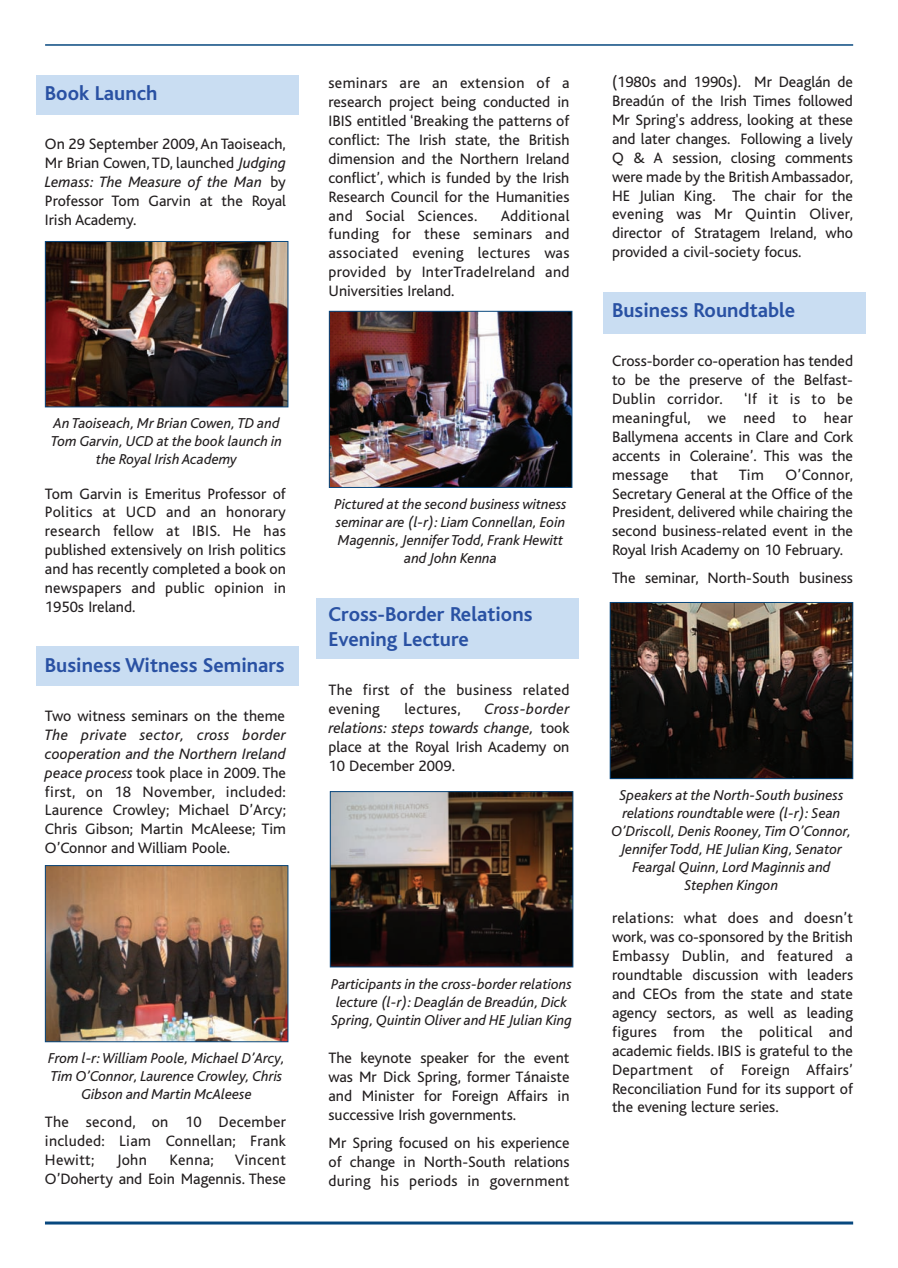
<style>
.page{position:relative;width:898px;height:1268px;background:#fff}
.page>*{position:absolute;margin:0;border:0;box-sizing:border-box;transform-origin:0 0}
.t1{font:700 21px/25.2px "Bliss";color:#2951a3}
.t2{font:15.75px/18.9px "Bliss";color:#231f20;text-align:justify}
.t3{font:15.75px/18.9px "Bliss";letter-spacing:.02em;color:#231f20}
.t4{font:italic 15px/18px "Bliss";color:#231f20;text-align:center}
.s1{font-style:italic}
</style>
<div class="page">
<div style="left:36px;top:75px;width:262px;height:40px;background:#c9ddf2"></div>
<div style="left:36px;top:646px;width:262px;height:40px;background:#c9ddf2"></div>
<div style="left:603px;top:292px;width:262px;height:42px;background:#c9ddf2"></div>
<div style="left:316px;top:598px;width:262px;height:60px;background:#c9ddf2"></div>
<hr style="left:45px;top:1221px;width:808px;height:3px;background:#08487f">
<hr style="left:45px;top:44px;width:808px;height:2px;background:#08487f">
<img style="left:47px;top:243px;width:239px;height:162px">
<div style="left:45px;top:241px;width:243px;height:166px;border:1px solid #08487f"></div>
<img style="left:47px;top:867px;width:239px;height:173px">
<div style="left:45px;top:865px;width:243px;height:177px;border:1px solid #08487f"></div>
<img style="left:331px;top:313px;width:239px;height:173px">
<div style="left:329px;top:311px;width:243px;height:177px;border:1px solid #08487f"></div>
<img style="left:612px;top:604px;width:239px;height:173px">
<div style="left:610px;top:602px;width:243px;height:177px;border:1px solid #08487f"></div>
<img style="left:332px;top:793px;width:239px;height:172px">
<div style="left:330px;top:791px;width:243px;height:176px;border:1px solid #08487f"></div>
<h1 class="t1" style="left:45px;top:83px;width:114px">Book Launch</h1>
<p class="t2" style="left:45px;top:136px;width:242px">On 29 September 2009, An Taoiseach, Mr Brian Cowen, TD, launched <span class="s1">Judging Lemass: The Measure of the Man</span> by Professor Tom Garvin at the Royal Irish Academy.</p>
<p class="t4" style="left:51px;top:416px;width:232px">An Taoiseach, Mr Brian Cowen, TD and<br>Tom Garvin, UCD at the book launch in the Royal Irish Academy</p>
<p class="t2" style="left:45px;top:486px;width:243px">Tom Garvin is Emeritus Professor of Politics at UCD and an honorary research fellow at IBIS. He has published extensively on Irish politics and has recently completed a book on newspapers and public opinion in 1950s Ireland.</p>
<h1 class="t1" style="left:45px;top:655px;width:241px">Business Witness Seminars</h1>
<p class="t2" style="left:45px;top:708px;width:241px">Two witness seminars on the theme</p>
<p class="t2" style="left:45px;top:727px;width:242px"><span class="s1">The private sector, cross border cooperation and the Northern Ireland peace process</span> took place in 2009. The first, on 18 November, included:<br>Laurence Crowley; Michael D’Arcy; Chris Gibson; Martin McAleese; Tim O’Connor and William Poole.</p>
<p class="t4" style="left:48px;top:1050px;width:238px">From l-r: William Poole, Michael D’Arcy,<br>Tim O’Connor, Laurence Crowley, Chris<br>Gibson and Martin McAleese</p>
<p class="t2" style="left:45px;top:1114px;width:242px">The second, on 10 December included: Liam Connellan; Frank Hewitt;</p>
<p class="t2" style="left:117px;top:1152px;width:32px">John</p>
<p class="t2" style="left:170px;top:1152px;width:46px">Kenna;</p>
<p class="t2" style="left:45px;top:1152px;width:242px;text-align:right">Vincent<br>O’Doherty and Eoin Magennis. These</p>
<p class="t2" style="left:328px;top:75px;width:242px">seminars are an extension of a research project being conducted in IBIS entitled ‘Breaking the patterns of conflict: The Irish state, the British dimension and the Northern Ireland conflict’, which is funded by the Irish Research Council for the Humanities and Social Sciences.</p>
<p class="t2" style="left:328px;top:208px;width:242px;text-indent:172px">Additional funding for these seminars and associated evening lectures was provided by InterTradeIreland and Universities Ireland.</p>
<p class="t4" style="left:334px;top:496px;width:234px">Pictured at the second business witness seminar are (l-r): Liam Connellan, Eoin Magennis, Jennifer Todd, Frank Hewitt and John Kenna</p>
<h1 class="t1" style="left:328px;top:604px;width:205px">Cross-Border Relations<br>Evening Lecture</h1>
<p class="t3" style="left:328px;top:682px;width:242px">The first of the business related evening</p>
<p class="t2" style="left:328px;top:701px;width:242px;text-indent:156px"><span class="s1">Cross-border relations: steps towards change,</span> took place at the Royal Irish Academy on 10 December 2009.</p>
<p class="t3" style="left:404px;top:701px;width:58px">lectures,</p>
<p class="t4" style="left:331px;top:976px;width:242px">Participants in the cross-border relations lecture (l-r): Deaglán de Breadún, Dick<br>Spring, Quintin Oliver and HE Julian King</p>
<p class="t2" style="left:328px;top:1050px;width:243px">The keynote speaker for the event was Mr Dick Spring, former Tánaiste and Minister for Foreign Affairs in successive Irish governments.</p>
<p class="t2" style="left:328px;top:1135px;width:242px">Mr Spring focused on his experience of change in North-South relations during his periods in government</p>
<p class="t2" style="left:612px;top:74px;width:242px">(1980s and 1990s). Mr Deaglán de Breadún of the Irish Times followed Mr Spring's address, looking at these and later changes. Following a lively Q &amp; A session, closing comments were made by the British Ambassador, HE Julian King. The chair for the evening was Mr Quintin Oliver, director of Stratagem Ireland, who provided a civil-society focus.</p>
<h1 class="t1" style="left:612px;top:300px;width:185px">Business Roundtable</h1>
<p class="t2" style="left:612px;top:353px;width:242px">Cross-border co-operation has tended to be the preserve of the Belfast-Dublin corridor.</p>
<p class="t2" style="left:612px;top:391px;width:242px;text-indent:132px">‘If it is to be meaningful, we need to hear Ballymena accents in Clare and Cork accents in Coleraine’. This was the message</p>
<p class="t2" style="left:612px;top:467px;width:242px;text-indent:174px">O’Connor, Secretary General at the Office of the President, delivered while chairing the second business-related event in the Royal Irish Academy on 10 February.</p>
<p class="t2" style="left:612px;top:570px;width:242px">The seminar, North-South business</p>
<p class="t2" style="left:690px;top:467px;width:29px">that</p>
<p class="t2" style="left:739px;top:467px;width:26px">Tim</p>
<p class="t4" style="left:611px;top:787px;width:241px">Speakers at the North-South business relations roundtable were (l-r): Sean O’Driscoll, Denis Rooney, Tim O’Connor, Jennifer Todd, HE Julian King, Senator Feargal Quinn, Lord Maginnis and Stephen Kingon</p>
<p class="t2" style="left:612px;top:910px;width:243px">relations: what does and doesn’t work, was co-sponsored by the British Embassy Dublin, and featured a roundtable discussion with leaders and CEOs from the state and state agency sectors, as well as leading figures from the political and academic fields. IBIS is grateful to the Department of Foreign Affairs’ Reconciliation Fund for its support of the evening lecture series.</p>
</div>
